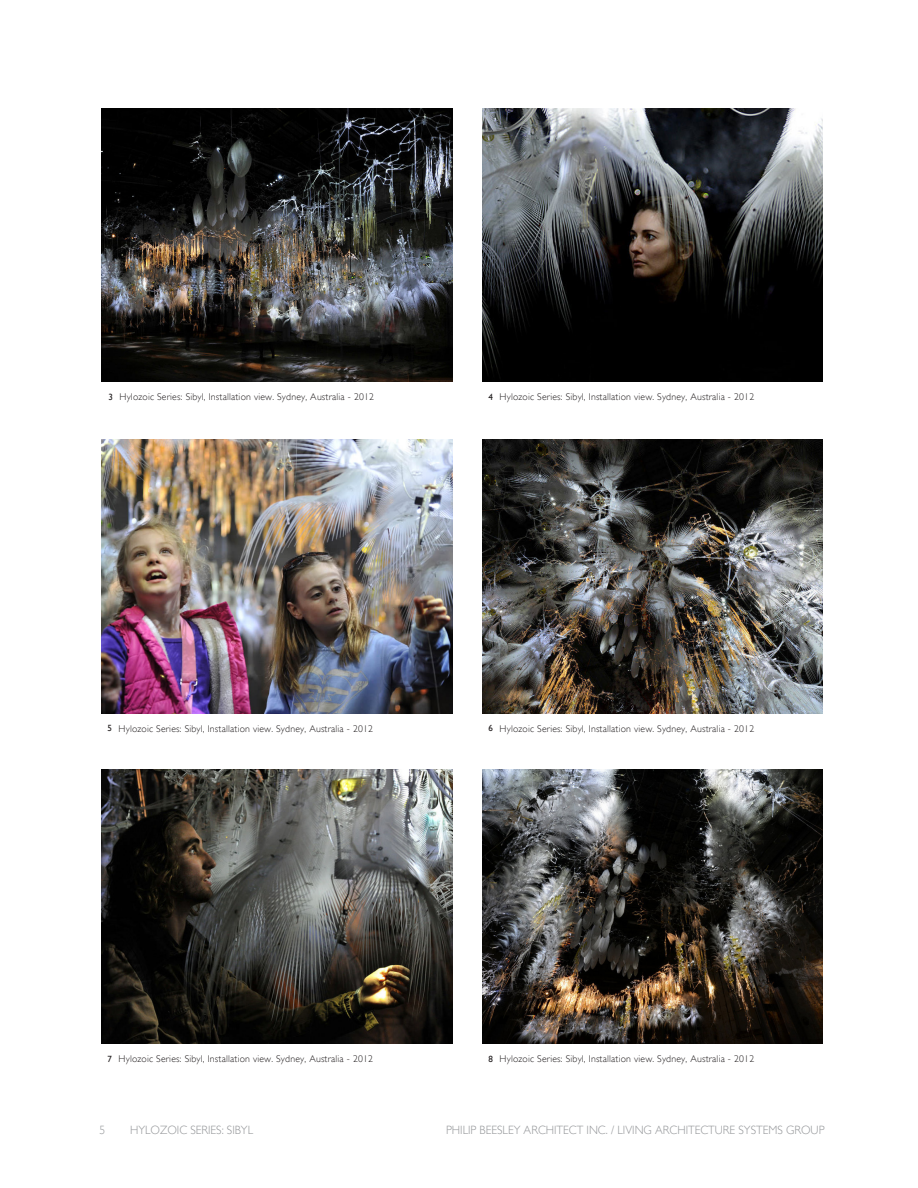
<style>
.page{position:relative;width:918px;height:1188px;background:#fff}
.page>*{position:absolute;margin:0;border:0;box-sizing:border-box;transform-origin:0 0}
.t1{font:300 12px "Gill Sans";color:#939598}
.BODY_-_Figure_Body{font:300 9.75px "Gill Sans";letter-spacing:.02em;color:#231f20}
.BODY_-_Figure{font:9px "Gill Sans";color:#231f20}
</style>
<div class="page">
<img style="left:102px;top:108px;width:350px;height:273px">
<img style="left:102px;top:440px;width:350px;height:273px">
<img style="left:483px;top:108px;width:340px;height:273px">
<img style="left:483px;top:440px;width:340px;height:273px">
<img style="left:102px;top:770px;width:350px;height:273px">
<img style="left:483px;top:770px;width:340px;height:273px">
<p class="BODY_-_Figure" style="left:108px;top:392px;width:6px">3</p>
<p class="BODY_-_Figure_Body" style="left:120px;top:392px;width:256px">Hylozoic Series: Sibyl, Installation view. Sydney, Australia - 2012</p>
<p class="BODY_-_Figure" style="left:489px;top:392px;width:6px">4</p>
<p class="BODY_-_Figure_Body" style="left:500px;top:392px;width:256px">Hylozoic Series: Sibyl, Installation view. Sydney, Australia - 2012</p>
<p class="BODY_-_Figure" style="left:108px;top:723px;width:6px">5</p>
<p class="BODY_-_Figure_Body" style="left:119px;top:723px;width:256px">Hylozoic Series: Sibyl, Installation view. Sydney, Australia - 2012</p>
<p class="BODY_-_Figure" style="left:489px;top:723px;width:6px">6</p>
<p class="BODY_-_Figure_Body" style="left:500px;top:723px;width:256px">Hylozoic Series: Sibyl, Installation view. Sydney, Australia - 2012</p>
<p class="BODY_-_Figure" style="left:108px;top:1053px;width:6px">7</p>
<p class="BODY_-_Figure_Body" style="left:119px;top:1053px;width:256px">Hylozoic Series: Sibyl, Installation view. Sydney, Australia - 2012</p>
<p class="BODY_-_Figure" style="left:489px;top:1053px;width:6px">8</p>
<p class="BODY_-_Figure_Body" style="left:500px;top:1053px;width:256px">Hylozoic Series: Sibyl, Installation view. Sydney, Australia - 2012</p>
<p class="t1" style="left:99px;top:1123px;width:7px">5</p>
<p class="t1" style="left:130px;top:1123px;width:125px">HYLOZOIC SERIES: SIBYL</p>
<p class="t1" style="left:446px;top:1123px;width:380px">PHILIP BEESLEY ARCHITECT INC. / LIVING ARCHITECTURE SYSTEMS GROUP</p>
</div>
